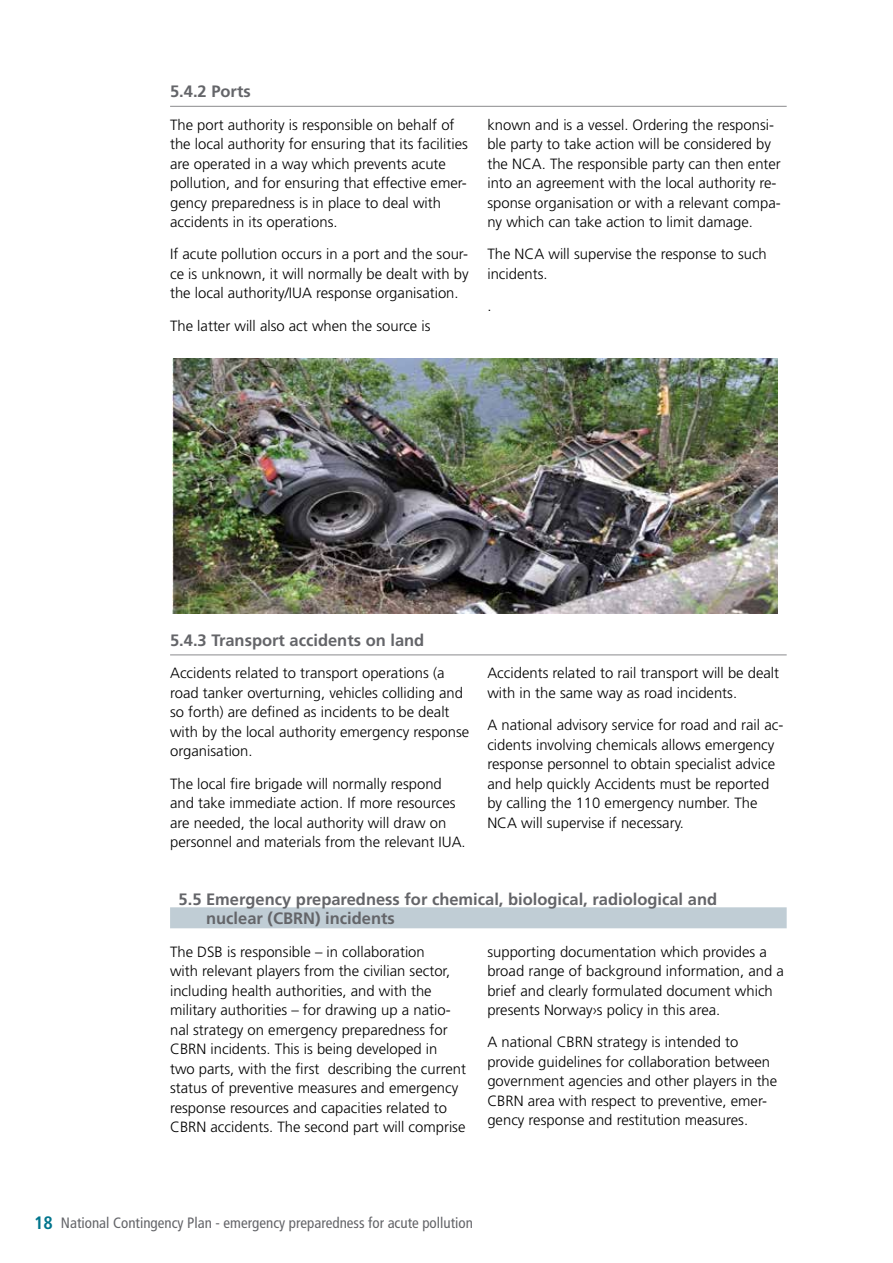
<style>
.page{position:relative;width:893px;height:1263px;background:#fff}
.page>*{position:absolute;margin:0;border:0;box-sizing:border-box;transform-origin:0 0}
.t1{font:700 16.5px/19.5px "Frutiger";color:#646569}
.t2{font:condensed 15px "Frutiger";color:#646569}
.t3{font:300 14.85px/19.5px "Frutiger";color:#000}
.s1{font-weight:700;font-size:18px;color:#00758d}
</style>
<div class="page">
<hr style="left:170px;top:106px;width:617px;height:1px;background:#8a8a8d">
<hr style="left:170px;top:654px;width:617px;height:1px;background:#8a8a8d">
<div style="left:170px;top:907px;width:617px;height:21px;background:#c0cdd5"></div>
<img style="left:172px;top:359px;width:606px;height:254px">
<p class="t1" style="left:170px;top:82px;width:82px">5.4.2 Ports</p>
<p class="t3" style="left:170px;top:115px;width:299px">The port authority is responsible on behalf of the local authority for ensuring that its facilities are operated in a way which prevents acute pollution, and for ensuring that effective emer&shy;gency preparedness is in place to deal with accidents in its operations.</p>
<p class="t3" style="left:170px;top:245px;width:300px;text-align:justify">If acute pollution occurs in a port and the sour&shy;ce is unknown, it will normally be dealt with by the local authority/IUA response organisation.</p>
<p class="t3" style="left:170px;top:316px;width:262px">The latter will also act when the source is</p>
<p class="t3" style="left:487px;top:115px;width:295px">known and is a vessel. Ordering the responsi&shy;ble party to take action will be considered by the NCA. The responsible party can then enter into an agreement with the local authority re&shy;sponse organisation or with a relevant compa&shy;ny which can take action to limit damage.</p>
<p class="t3" style="left:487px;top:245px;width:281px">The NCA will supervise the response to such incidents.</p>
<p class="t3" style="left:487px;top:297px;width:6px">.</p>
<p class="t1" style="left:170px;top:631px;width:256px">5.4.3 Transport accidents on land</p>
<p class="t3" style="left:170px;top:664px;width:301px">Accidents related to transport operations (a road tanker overturning, vehicles colliding and so forth) are defined as incidents to be dealt with by the local authority emergency response organisation.</p>
<p class="t3" style="left:170px;top:774px;width:297px">The local fire brigade will normally respond and take immediate action. If more resources are needed, the local authority will draw on personnel and materials from the relevant IUA.</p>
<p class="t3" style="left:487px;top:664px;width:293px">Accidents related to rail transport will be dealt with in the same way as road incidents.</p>
<p class="t3" style="left:487px;top:715px;width:297px">A national advisory service for road and rail ac&shy;cidents involving chemicals allows emergency response personnel to obtain specialist advice and help quickly Accidents must be reported by calling the 110 emergency number. The NCA will supervise if necessary.</p>
<p class="t1" style="left:206px;top:889px;width:513px;text-indent:-28px">5.5 Emergency preparedness for chemical, biological, radiological and nuclear (CBRN) incidents</p>
<p class="t3" style="left:170px;top:942px;width:297px">The DSB is responsible – in collaboration<br>with relevant players from the civilian sector, including health authorities, and with the military authorities – for drawing up a natio&shy;nal strategy on emergency preparedness for CBRN incidents. This is being developed in<br>two parts, with the first describing the current status of preventive measures and emergency response resources and capacities related to CBRN accidents. The second part will comprise</p>
<p class="t3" style="left:487px;top:942px;width:298px">supporting documentation which provides a broad range of background information, and a brief and clearly formulated document which presents Norway›s policy in this area.</p>
<p class="t3" style="left:487px;top:1033px;width:291px">A national CBRN strategy is intended to provide guidelines for collaboration between government agencies and other players in the CBRN area with respect to preventive, emer&shy;gency response and restitution measures.</p>
<p class="t2" style="left:34px;top:1214px;width:440px"><span class="s1">18</span> National Contingency Plan - emergency preparedness for acute pollution</p>
</div>
